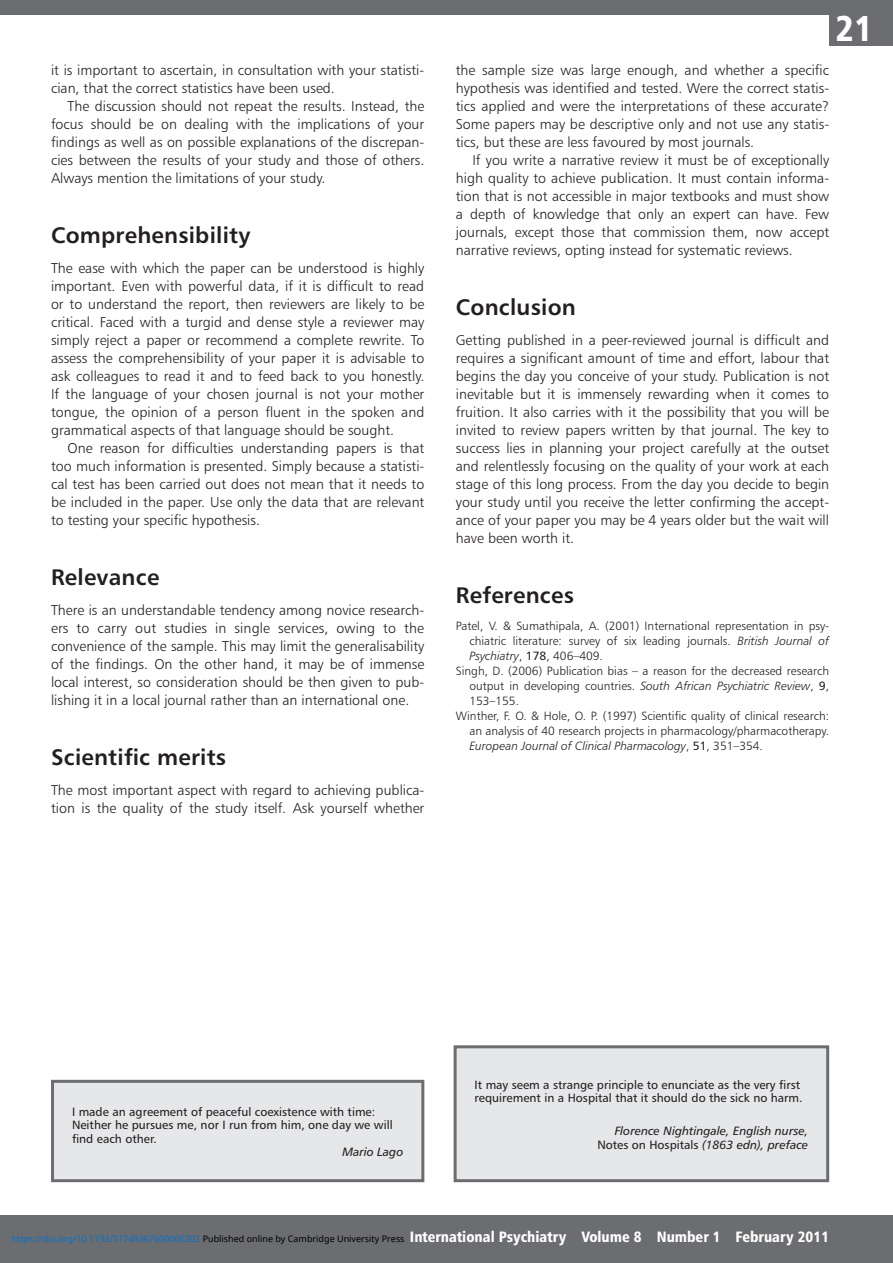
<style>
.page{position:relative;width:893px;height:1263px;background:#fff}
.page>*{position:absolute;margin:0;border:0;box-sizing:border-box;transform-origin:0 0}
.t1{font:36px "Humanist 777 BT Black Condensed B";color:#fff}
.Subhead1{font:22.5px "Humanist 777 BT Bold B";letter-spacing:.01em;color:#231f20}
.t2{font:15px "Humanist 777 BT Black Condensed B";color:#fff}
.Noindent{font:14.25px/18px "Humanist 777 BT Light B";color:#231f20;text-align:justify}
.Body_text{font:14.25px/18px "Humanist 777 BT Light B";color:#231f20;text-align:justify}
.References{font:12px/15px "Humanist 777 BT Light B";color:#231f20;text-align:justify}
.Box{font:12px/13.5px "Humanist 777 BT Roman B";color:#231f20}
.Box-2{font:12px/13.5px "Humanist 777 BT Italic B";color:#231f20;text-align:right}
.t3{font:9px "Noto Sans";color:#0172cf}
.s1{font-family:"Humanist 777 BT Light Italic B"}
.s2{font-family:"Humanist 777 BT Roman B"}
.s3{color:#000}
</style>
<div class="page">
<div style="left:0;top:1215px;width:893px;height:48px;background:#6c6d70"></div>
<div style="left:829px;top:0;width:64px;height:46px;background:#6c6d70"></div>
<div style="left:0;top:0;width:893px;height:15px;background:#6c6d70"></div>
<div style="left:455px;top:1047px;width:373px;height:134px;background:#e6e7e9"></div>
<div style="left:454px;top:1045px;width:375px;height:137px;border:3px solid #6c6d70"></div>
<div style="left:53px;top:1081px;width:370px;height:100px;background:#e6e7e9"></div>
<div style="left:51px;top:1080px;width:373px;height:102px;border:3px solid #6c6d70"></div>
<p class="Body_text" style="left:51px;top:60px;width:375px">it is important to ascertain, in consultation with your statisti&shy;cian, that the correct statistics have been used.</p>
<p class="Body_text" style="left:51px;top:96px;width:375px;text-indent:16px">The discussion should not repeat the results. Instead, the focus should be on dealing with the implications of your findings as well as on possible explanations of the discrepan&shy;cies between the results of your study and those of others.<br>Always mention the limitations of your study.</p>
<p class="Subhead1" style="left:51px;top:221px;width:201px">Comprehensibility</p>
<p class="Noindent" style="left:51px;top:258px;width:375px">The ease with which the paper can be understood is highly important. Even with powerful data, if it is difficult to read or to understand the report, then reviewers are likely to be critical. Faced with a turgid and dense style a reviewer may simply reject a paper or recommend a complete rewrite. To assess the comprehensibility of your paper it is advisable to ask colleagues to read it and to feed back to you honestly.<br>If the language of your chosen journal is not your mother tongue, the opinion of a person fluent in the spoken and grammatical aspects of that language should be sought.</p>
<p class="Body_text" style="left:51px;top:438px;width:375px;text-indent:16px">One reason for difficulties understanding papers is that too much information is presented. Simply because a statisti&shy;cal test has been carried out does not mean that it needs to be included in the paper. Use only the data that are relevant to testing your specific hypothesis.</p>
<p class="Subhead1" style="left:51px;top:563px;width:110px">Relevance</p>
<p class="Noindent" style="left:51px;top:600px;width:375px">There is an understandable tendency among novice research&shy;ers to carry out studies in single services, owing to the convenience of the sample. This may limit the generalisability of the findings. On the other hand, it may be of immense local interest, so consideration should be then given to pub&shy;lishing it in a local journal rather than an international one.</p>
<p class="Subhead1" style="left:51px;top:743px;width:177px">Scientific merits</p>
<p class="Noindent" style="left:51px;top:780px;width:375px">The most important aspect with regard to achieving publica&shy;tion is the quality of the study itself. Ask yourself whether</p>
<h1 class="t1" style="left:836px;top:6px;width:39px">21</h1>
<p class="Noindent" style="left:456px;top:60px;width:375px">the sample size was large enough, and whether a specific hypothesis was identified and tested. Were the correct statis&shy;tics applied and were the interpretations of these accurate?<br>Some papers may be descriptive only and not use any statis&shy;tics, but these are less favoured by most journals.</p>
<p class="Body_text" style="left:456px;top:150px;width:375px;text-indent:16px">If you write a narrative review it must be of exceptionally high quality to achieve publication. It must contain informa&shy;tion that is not accessible in major textbooks and must show a depth of knowledge that only an expert can have. Few journals, except those that commission them, now accept narrative reviews, opting instead for systematic reviews.</p>
<p class="Subhead1" style="left:456px;top:293px;width:122px">Conclusion</p>
<p class="Noindent" style="left:456px;top:330px;width:375px">Getting published in a peer-reviewed journal is difficult and requires a significant amount of time and effort, labour that begins the day you conceive of your study. Publication is not inevitable but it is immensely rewarding when it comes to fruition. It also carries with it the possibility that you will be invited to review papers written by that journal. The key to success lies in planning your project carefully at the outset and relentlessly focusing on the quality of your work at each stage of this long process. From the day you decide to begin your study until you receive the letter confirming the accept&shy;ance of your paper you may be 4 years older but the wait will have been worth it.</p>
<p class="Subhead1" style="left:456px;top:581px;width:120px">References</p>
<p class="References" style="left:469px;top:618px;width:361px;text-indent:-14px">Patel, V. &amp; Sumathipala, A. (2001) International representation in psy&shy;chiatric literature: survey of six leading journals. <span class="s1">British Journal of Psychiatry</span>, <span class="s2">178</span>, 406–409.</p>
<p class="References" style="left:469px;top:663px;width:361px;text-indent:-14px">Singh, D. (2006) Publication bias – a reason for the decreased research output in developing countries. <span class="s1">South African Psychiatric Review</span>, <span class="s2">9</span>, 153–155.</p>
<p class="References" style="left:469px;top:708px;width:361px;text-indent:-14px">Winther, F. O. &amp; Hole, O. P. (1997) Scientific quality of clinical research: an analysis of 40 research projects in pharmacology/pharmacotherapy.<br><span class="s1">European Journal of Clinical Pharmacology</span>, <span class="s2">51</span>, 351–354.</p>
<p class="Box" style="left:72px;top:1104px;width:322px">I made an agreement of peaceful coexistence with time:<br>Neither he pursues me, nor I run from him, one day we will find each other.</p>
<p class="Box-2" style="left:342px;top:1145px;width:62px">Mario Lago</p>
<p class="Box" style="left:475px;top:1077px;width:329px">It may seem a strange principle to enunciate as the very first requirement in a Hospital that it should do the sick no harm.</p>
<p class="Box-2" style="left:597px;top:1124px;width:212px">Florence Nightingale, English nurse,<br><span class="s2">Notes on Hospitals</span> (1863 edn), preface</p>
<p class="t2" style="left:410px;top:1227px;width:421px">International Psychiatry Volume 8 Number 1 February 2011</p>
<p class="t3" style="left:12px;top:1232px;width:394px">https://doi.org/10.1192/S1749367600006202 <span class="s3">Published online by Cambridge University Press</span></p>
</div>
